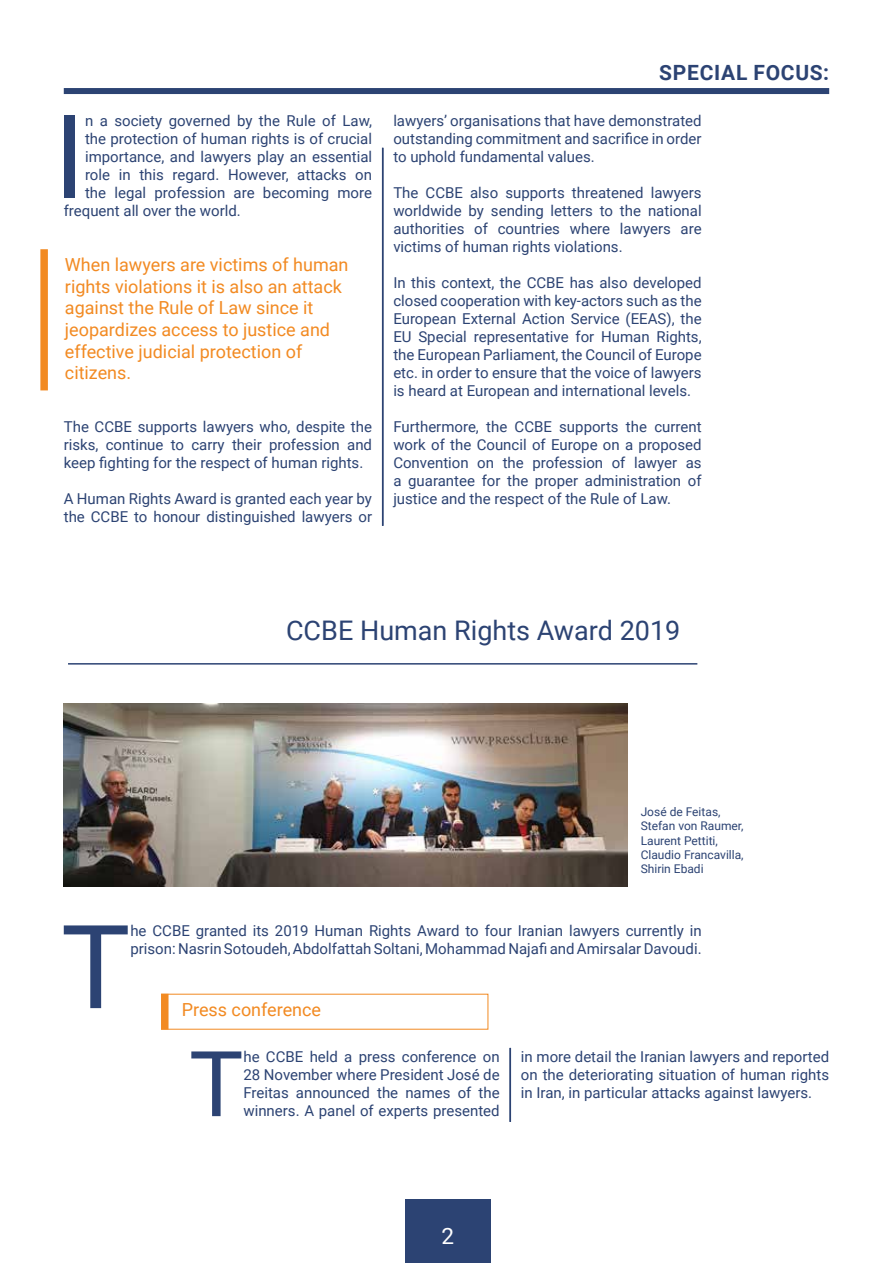
<style>
.page{position:relative;width:893px;height:1263px;background:#fff}
.page>*{position:absolute;margin:0;border:0;box-sizing:border-box;transform-origin:0 0}
.t1{font:116.25px "Roboto";color:#2c4373}
.t2{font:90.9px "Roboto";color:#2c4373}
.t3{font:27px "Roboto";color:#2c4373}
.t4{font:22.5px "Roboto";color:#fff}
.t5{font:700 21px "Roboto";letter-spacing:.035em;color:#2c4373}
.t6{font:18px/21.6px "Roboto";color:#f28a22}
.t7{font:15px/18px "Roboto";color:#2c4373;text-align:justify}
.t8{font:12px/14.4px "Roboto";color:#2c4373}
</style>
<div class="page">
<div style="left:64px;top:88px;width:765px;height:6px;background:#2c4373"></div>
<hr style="left:68px;top:663px;width:629px;height:2px;background:#2c4373">
<hr style="left:382px;top:148px;width:1px;height:378px;background:#2c4373">
<hr style="left:509px;top:1048px;width:2px;height:74px;background:#2c4373">
<img style="left:64px;top:704px;width:564px;height:182px">
<div style="left:405px;top:1199px;width:85px;height:64px;background:#2c4373"></div>
<div style="left:161px;top:994px;width:8px;height:35px;background:#f28a22"></div>
<div style="left:40px;top:249px;width:8px;height:141px;background:#f28a22"></div>
<h1 class="t1" style="left:53px;top:75px;width:33px">I</h1>
<p class="t7" style="left:85px;top:111px;width:289px">n a society governed by the Rule of Law,</p>
<p class="t7" style="left:85px;top:129px;width:289px">the protection of human rights is of crucial</p>
<p class="t7" style="left:85px;top:147px;width:289px">importance, and lawyers play an essential</p>
<p class="t7" style="left:85px;top:165px;width:289px">role in this regard. However, attacks on</p>
<p class="t7" style="left:85px;top:183px;width:289px">the legal profession are becoming more</p>
<p class="t7" style="left:64px;top:201px;width:179px">frequent all over the world.</p>
<p class="t6" style="left:65px;top:253px;width:285px">When lawyers are victims of human rights violations it is also an attack against the Rule of Law since it jeopardizes access to justice and effective judicial protection of citizens.</p>
<p class="t7" style="left:64px;top:417px;width:310px">The CCBE supports lawyers who, despite the risks, continue to carry their profession and keep fighting for the respect of human rights.</p>
<p class="t7" style="left:64px;top:489px;width:310px">A Human Rights Award is granted each year by the CCBE to honour distinguished lawyers or</p>
<h3 class="t5" style="left:659px;top:57px;width:171px">SPECIAL FOCUS:</h3>
<p class="t7" style="left:393px;top:111px;width:310px">lawyers’ organisations that have demonstrated outstanding commitment and sacrifice in order to uphold fundamental values.</p>
<p class="t7" style="left:393px;top:183px;width:310px">The CCBE also supports threatened lawyers worldwide by sending letters to the national authorities of countries where lawyers are victims of human rights violations.</p>
<p class="t7" style="left:393px;top:273px;width:310px">In this context, the CCBE has also developed closed cooperation with key-actors such as the European External Action Service (EEAS), the EU Special representative for Human Rights, the European Parliament, the Council of Europe etc. in order to ensure that the voice of lawyers is heard at European and international levels.</p>
<p class="t7" style="left:393px;top:417px;width:310px">Furthermore, the CCBE supports the current work of the Council of Europe on a proposed Convention on the profession of lawyer as a guarantee for the proper administration of justice and the respect of the Rule of Law.</p>
<h3 class="t3" style="left:286px;top:611px;width:396px">CCBE Human Rights Award 2019</h3>
<p class="t8" style="left:641px;top:804px;width:104px">José de Feitas,<br>Stefan von Raumer,<br>Laurent Pettiti,<br>Claudio Francavilla,<br>Shirin Ebadi</p>
<h1 class="t1" style="left:61px;top:885px;width:71px">T</h1>
<p class="t7" style="left:130px;top:921px;width:573px">he CCBE granted its 2019 Human Rights Award to four Iranian lawyers currently in prison: Nasrin Sotoudeh, Abdolfattah Soltani, Mohammad Najafi and Amirsalar Davoudi.</p>
<p class="t6" style="left:182px;top:998px;width:141px">Press conference</p>
<h2 class="t2" style="left:189px;top:1020px;width:56px">T</h2>
<p class="t7" style="left:243px;top:1047px;width:258px">he CCBE held a press conference on 28 November where President José de Freitas announced the names of the winners. A panel of experts presented</p>
<p class="t7" style="left:521px;top:1047px;width:310px">in more detail the Iranian lawyers and reported on the deteriorating situation of human rights in Iran, in particular attacks against lawyers.</p>
<h3 class="t4" style="left:442px;top:1220px;width:14px">2</h3>
</div>
